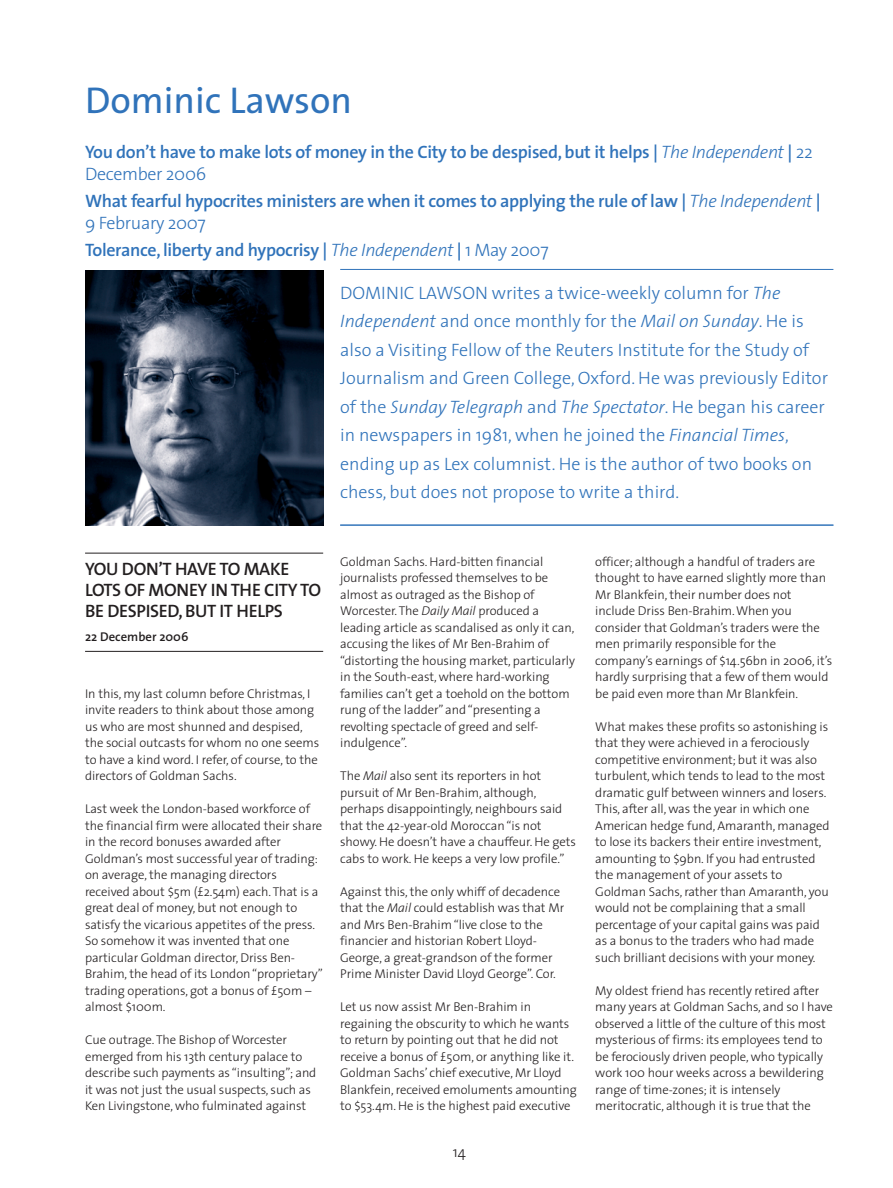
<style>
.page{position:relative;width:893px;height:1188px;background:#fff}
.page>*{position:absolute;margin:0;border:0;box-sizing:border-box;transform-origin:0 0}
.t1{font:37.5px "The Sans";color:#3073ba}
.t2{font:300 18px/28.5px "The Sans";color:#3073ba}
.t3{font:600 18px/22.5px "The Sans";letter-spacing:-.02em;color:#3073ba}
.t4{font:600 18px/21px "The Sans";letter-spacing:-.02em;color:#231f20}
.t5{font:300 15px "The Sans";color:#231f20}
.t6{font:300 12.75px/16.5px "The Sans";letter-spacing:-.005em;color:#231f20}
.t7{font:600 12.75px "The Sans";color:#231f20}
.s1{font-weight:300;font-style:italic}
.s2{font-weight:300}
.s3{font-style:italic}
</style>
<div class="page">
<hr style="left:340px;top:269px;width:493px;height:1px;background:#3073ba">
<hr style="left:85px;top:553px;width:238px;height:1px;background:#231f20">
<hr style="left:85px;top:651px;width:238px;height:1px;background:#231f20">
<img style="left:85px;top:270px;width:238px;height:255px">
<hr style="left:340px;top:525px;width:493px;height:1px;background:#3073ba">
<h1 class="t1" style="left:85px;top:86px;width:268px">Dominic Lawson</h1>
<h2 class="t3" style="left:85px;top:142px;width:729px">You don’t have to make lots of money in the City to be despised, but it helps | <span class="s1">The Independent</span> | <span class="s2">22<br>December 2006</span></h2>
<h2 class="t3" style="left:85px;top:191px;width:737px">What fearful hypocrites ministers are when it comes to applying the rule of law | <span class="s1">The Independent</span> |<br><span class="s2">9 February 2007</span></h2>
<h2 class="t3" style="left:85px;top:241px;width:465px">Tolerance, liberty and hypocrisy | <span class="s1">The Independent</span> | <span class="s2">1 May 2007</span></h2>
<p class="t2" style="left:340px;top:280px;width:489px">DOMINIC LAWSON writes a twice-weekly column for <span class="s3">The Independent</span> and once monthly for the <span class="s3">Mail on Sunday</span>. He is also a Visiting Fellow of the Reuters Institute for the Study of Journalism and Green College, Oxford. He was previously Editor of the <span class="s3">Sunday Telegraph</span> and <span class="s3">The Spectator</span>. He began his career in newspapers in 1981, when he joined the <span class="s3">Financial Times</span>, ending up as Lex columnist. He is the author of two books on chess, but does not propose to write a third.</p>
<h2 class="t4" style="left:85px;top:560px;width:237px">YOU DON’T HAVE TO MAKE<br>LOTS OF MONEY IN THE CITY TO<br>BE DESPISED, BUT IT HELPS</h2>
<p class="t7" style="left:85px;top:631px;width:105px">22 December 2006</p>
<p class="t6" style="left:85px;top:686px;width:236px">In this, my last column before Christmas, I invite readers to think about those among us who are most shunned and despised, the social outcasts for whom no one seems to have a kind word. I refer, of course, to the directors of Goldman Sachs.</p>
<p class="t6" style="left:85px;top:802px;width:239px">Last week the London-based workforce of the financial firm were allocated their share in the record bonuses awarded after Goldman’s most successful year of trading: on average, the managing directors received about $5m (£2.54m) each. That is a great deal of money, but not enough to satisfy the vicarious appetites of the press.<br>So somehow it was invented that one particular Goldman director, Driss Ben-Brahim, the head of its London “proprietary” trading operations, got a bonus of £50m – almost $100m.</p>
<p class="t6" style="left:85px;top:1033px;width:233px">Cue outrage. The Bishop of Worcester emerged from his 13th century palace to describe such payments as “insulting”; and it was not just the usual suspects, such as Ken Livingstone, who fulminated against</p>
<p class="t6" style="left:340px;top:554px;width:236px">Goldman Sachs. Hard-bitten financial journalists professed themselves to be almost as outraged as the Bishop of Worcester. The <span class="s3">Daily Mail</span> produced a leading article as scandalised as only it can, accusing the likes of Mr Ben-Brahim of “distorting the housing market, particularly in the South-east, where hard-working families can’t get a toehold on the bottom rung of the ladder” and “presenting a revolting spectacle of greed and self&shy;indulgence”.</p>
<p class="t6" style="left:340px;top:769px;width:237px">The <span class="s3">Mail</span> also sent its reporters in hot pursuit of Mr Ben-Brahim, although, perhaps disappointingly, neighbours said that the 42-year-old Moroccan “is not showy. He doesn’t have a chauffeur. He gets cabs to work. He keeps a very low profile.”</p>
<p class="t6" style="left:340px;top:884px;width:225px">Against this, the only whiff of decadence that the <span class="s3">Mail</span> could establish was that Mr and Mrs Ben-Brahim “live close to the financier and historian Robert Lloyd-George, a great-grandson of the former Prime Minister David Lloyd George”. Cor.</p>
<p class="t6" style="left:340px;top:1000px;width:238px">Let us now assist Mr Ben-Brahim in regaining the obscurity to which he wants to return by pointing out that he did not receive a bonus of £50m, or anything like it.<br>Goldman Sachs’ chief executive, Mr Lloyd Blankfein, received emoluments amounting to $53.4m. He is the highest paid executive</p>
<p class="t5" style="left:452px;top:1146px;width:15px">14</p>
<p class="t6" style="left:595px;top:554px;width:238px">officer; although a handful of traders are thought to have earned slightly more than Mr Blankfein, their number does not include Driss Ben-Brahim. When you consider that Goldman’s traders were the men primarily responsible for the company’s earnings of $14.56bn in 2006, it’s hardly surprising that a few of them would be paid even more than Mr Blankfein.</p>
<p class="t6" style="left:595px;top:719px;width:236px">What makes these profits so astonishing is that they were achieved in a ferociously competitive environment; but it was also turbulent, which tends to lead to the most dramatic gulf between winners and losers.<br>This, after all, was the year in which one American hedge fund, Amaranth, managed to lose its backers their entire investment, amounting to $9bn. If you had entrusted the management of your assets to Goldman Sachs, rather than Amaranth, you would not be complaining that a small percentage of your capital gains was paid as a bonus to the traders who had made such brilliant decisions with your money.</p>
<p class="t6" style="left:595px;top:983px;width:239px">My oldest friend has recently retired after many years at Goldman Sachs, and so I have observed a little of the culture of this most mysterious of firms: its employees tend to be ferociously driven people, who typically work 100 hour weeks across a bewildering range of time-zones; it is intensely meritocratic, although it is true that the</p>
</div>
